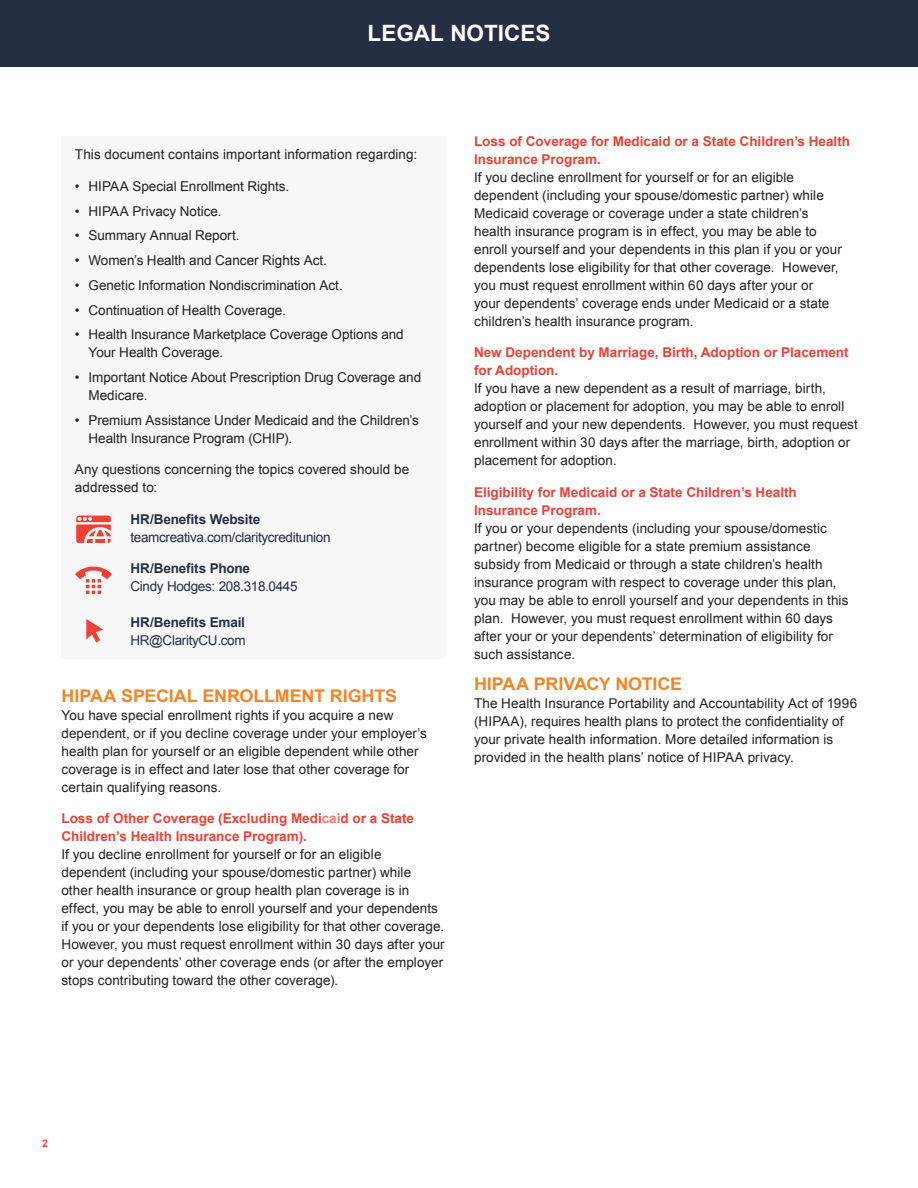
<style>
.page{position:relative;width:918px;height:1188px;background:#fff}
.page>*{position:absolute;margin:0;border:0;box-sizing:border-box;transform-origin:0 0}
.Body_text{font:700 22.5px "Arial";color:#fff}
.TABS_BULLETS{font:700 17.4px "Arial";letter-spacing:-.01em;color:#f38428}
.t1{font:13.5px/18px "Arial";letter-spacing:.005em;color:#231f20}
.t2{font:700 13.5px/18px "Arial";color:#ee4035}
.Table_Text{font:13.5px "Arial";letter-spacing:-.025em;color:#242f43}
.Table_Text-2{font:700 13.5px "Arial";letter-spacing:-.01em;color:#242f43}
.t3{font:700 10.5px "Arial";color:#ee4035}
.s1{color:#f37971}
</style>
<div class="page">
<div style="left:0;top:0;width:918px;height:66px;background:#242f43"></div>
<div style="left:61px;top:136px;width:385px;height:523px;background:#f7f7f7"></div>
<svg style="left:76px;top:516px;width:35px;height:27px"></svg>
<svg style="left:75px;top:566px;width:37px;height:28px"></svg>
<svg style="left:86px;top:619px;width:17px;height:23px"></svg>
<p class="Body_text" style="left:368px;top:19px;width:184px">LEGAL NOTICES</p>
<p class="t1" style="left:75px;top:146px;width:344px">This document contains important information regarding:</p>
<p class="t1" style="left:75px;top:177px;width:216px">• HIPAA Special Enrollment Rights.</p>
<p class="t1" style="left:75px;top:202px;width:148px">• HIPAA Privacy Notice.</p>
<p class="t1" style="left:75px;top:227px;width:166px">• Summary Annual Report.</p>
<p class="t1" style="left:75px;top:252px;width:254px">• Women’s Health and Cancer Rights Act.</p>
<p class="t1" style="left:75px;top:276px;width:269px">• Genetic Information Nondiscrimination Act.</p>
<p class="t1" style="left:75px;top:301px;width:212px">• Continuation of Health Coverage.</p>
<p class="t1" style="left:88px;top:326px;width:317px;text-indent:-14px">• Health Insurance Marketplace Coverage Options and<br>Your Health Coverage.</p>
<p class="t1" style="left:88px;top:369px;width:334px;text-indent:-14px">• Important Notice About Prescription Drug Coverage and<br>Medicare.</p>
<p class="t1" style="left:88px;top:411px;width:332px;text-indent:-14px">• Premium Assistance Under Medicaid and the Children’s<br>Health Insurance Program (CHIP).</p>
<p class="t1" style="left:75px;top:461px;width:336px">Any questions concerning the topics covered should be addressed to:</p>
<p class="Table_Text-2" style="left:130px;top:510px;width:131px">HR/Benefits Website</p>
<p class="Table_Text" style="left:130px;top:528px;width:202px">teamcreativa.com/claritycreditunion</p>
<p class="Table_Text-2" style="left:130px;top:560px;width:121px">HR/Benefits Phone</p>
<p class="Table_Text" style="left:130px;top:578px;width:169px">Cindy Hodges: 208.318.0445</p>
<p class="Table_Text-2" style="left:130px;top:614px;width:116px">HR/Benefits Email</p>
<p class="Table_Text" style="left:130px;top:632px;width:117px">HR@ClarityCU.com</p>
<p class="TABS_BULLETS" style="left:61px;top:684px;width:337px">HIPAA SPECIAL ENROLLMENT RIGHTS</p>
<p class="t1" style="left:61px;top:706px;width:367px">You have special enrollment rights if you acquire a new dependent, or if you decline coverage under your employer’s health plan for yourself or an eligible dependent while other coverage is in effect and later lose that other coverage for certain qualifying reasons.</p>
<p class="t2" style="left:61px;top:810px;width:354px">Loss of Other Coverage (Excluding Medi<span class="s1">cai</span>d or a State<br>Children’s Health Insurance Program).</p>
<p class="t1" style="left:61px;top:846px;width:385px">If you decline enrollment for yourself or for an eligible dependent (including your spouse/domestic partner) while other health insurance or group health plan coverage is in effect, you may be able to enroll yourself and your dependents if you or your dependents lose eligibility for that other coverage.<br>However, you must request enrollment within 30 days after your or your dependents’ other coverage ends (or after the employer stops contributing toward the other coverage).</p>
<p class="t2" style="left:474px;top:133px;width:378px">Loss of Coverage for Medicaid or a State Children’s Health<br>Insurance Program.</p>
<p class="t1" style="left:474px;top:168px;width:369px">If you decline enrollment for yourself or for an eligible dependent (including your spouse/domestic partner) while Medicaid coverage or coverage under a state children’s health insurance program is in effect, you may be able to enroll yourself and your dependents in this plan if you or your dependents lose eligibility for that other coverage. However, you must request enrollment within 60 days after your or your dependents’ coverage ends under Medicaid or a state children’s health insurance program.</p>
<p class="t2" style="left:474px;top:344px;width:376px">New Dependent by Marriage, Birth, Adoption or Placement for Adoption.</p>
<p class="t1" style="left:474px;top:380px;width:385px">If you have a new dependent as a result of marriage, birth, adoption or placement for adoption, you may be able to enroll yourself and your new dependents. However, you must request enrollment within 30 days after the marriage, birth, adoption or placement for adoption.</p>
<p class="t2" style="left:474px;top:484px;width:324px">Eligibility for Medicaid or a State Children’s Health<br>Insurance Program.</p>
<p class="t1" style="left:474px;top:519px;width:376px">If you or your dependents (including your spouse/domestic partner) become eligible for a state premium assistance subsidy from Medicaid or through a state children’s health insurance program with respect to coverage under this plan, you may be able to enroll yourself and your dependents in this plan. However, you must request enrollment within 60 days after your or your dependents’ determination of eligibility for such assistance.</p>
<p class="TABS_BULLETS" style="left:474px;top:673px;width:210px">HIPAA PRIVACY NOTICE</p>
<p class="t1" style="left:474px;top:695px;width:385px">The Health Insurance Portability and Accountability Act of 1996 (HIPAA), requires health plans to protect the confidentiality of your private health information. More detailed information is provided in the health plans’ notice of HIPAA privacy.</p>
<p class="t3" style="left:42px;top:1137px;width:7px">2</p>
</div>
